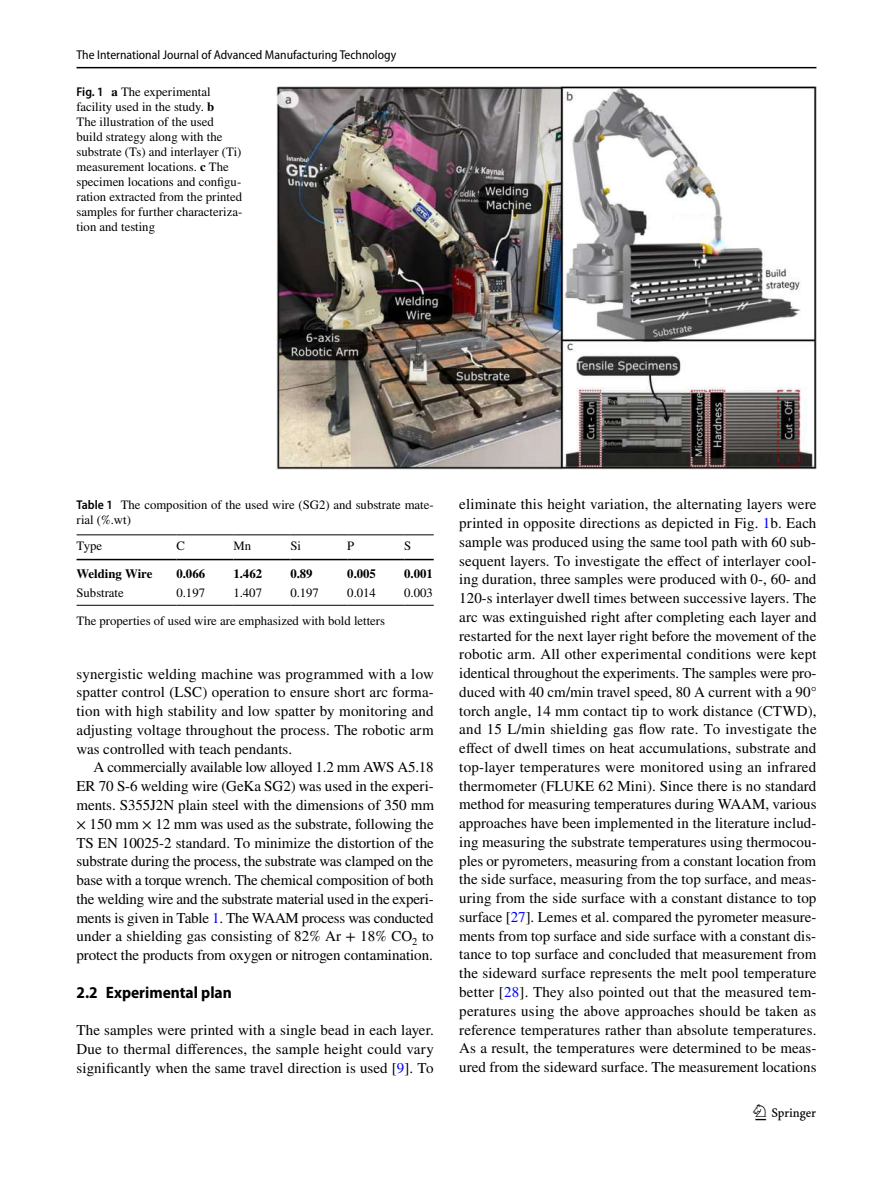
<style>
.page{position:relative;width:893px;height:1187px;background:#fff}
.page>*{position:absolute;margin:0;border:0;box-sizing:border-box;transform-origin:0 0}
.t1{font:22.5px "Springnew Regular 3";color:#000}
.t2{font:700 semi-condensed 16.5px "Myriad Pro";color:#000}
.t3{font:15px/18.8px "STIX";color:#000;text-align:justify}
.t4{font:12.75px/15px "STIX";color:#000}
.t5{font:semi-condensed 12.75px "Myriad Pro";color:#000}
.t6{font:700 12.75px "STIX";color:#000}
.s1{font-family:"Myriad Pro";font-weight:600;font-stretch:semi-condensed}
.s2{font-weight:700}
.s3{color:#00f}
</style>
<div class="page">
<hr style="left:77px;top:67px;width:739px;height:1px;background:#000">
<img style="left:276px;top:87px;width:540px;height:382px">
<hr style="left:77px;top:534px;width:99px;height:1px;background:#000">
<hr style="left:77px;top:558px;width:99px;height:2px;background:#000">
<hr style="left:176px;top:534px;width:57px;height:1px;background:#000">
<hr style="left:176px;top:558px;width:57px;height:2px;background:#000">
<hr style="left:233px;top:534px;width:57px;height:1px;background:#000">
<hr style="left:233px;top:558px;width:57px;height:2px;background:#000">
<hr style="left:290px;top:534px;width:57px;height:1px;background:#000">
<hr style="left:290px;top:558px;width:57px;height:2px;background:#000">
<hr style="left:347px;top:534px;width:57px;height:1px;background:#000">
<hr style="left:347px;top:558px;width:57px;height:2px;background:#000">
<hr style="left:404px;top:534px;width:30px;height:1px;background:#000">
<hr style="left:404px;top:558px;width:30px;height:2px;background:#000">
<hr style="left:77px;top:604px;width:99px;height:1px;background:#000">
<hr style="left:176px;top:604px;width:57px;height:1px;background:#000">
<hr style="left:233px;top:604px;width:57px;height:1px;background:#000">
<hr style="left:290px;top:604px;width:57px;height:1px;background:#000">
<hr style="left:347px;top:604px;width:57px;height:1px;background:#000">
<hr style="left:404px;top:604px;width:30px;height:1px;background:#000">
<p class="t5" style="left:77px;top:48px;width:321px">The International Journal of Advanced Manufacturing Technology</p>
<p class="t4" style="left:77px;top:85px;width:167px"><span class="s1">Fig. 1</span> <span class="s2">a</span> The experimental facility used in the study. <span class="s2">b<br></span>The illustration of the used build strategy along with the substrate (Ts) and interlayer (Ti) measurement locations. <span class="s2">c</span> The specimen locations and configu&shy;ration extracted from the printed samples for further characteriza&shy;tion and testing</p>
<p class="t4" style="left:77px;top:498px;width:359px"><span class="s1">Table 1</span> The composition of the used wire (SG2) and substrate mate&shy;rial (%.wt)</p>
<p class="t4" style="left:77px;top:539px;width:27px">Type</p>
<p class="t4" style="left:176px;top:539px;width:10px">C</p>
<p class="t4" style="left:233px;top:539px;width:19px">Mn</p>
<p class="t4" style="left:290px;top:539px;width:12px">Si</p>
<p class="t4" style="left:347px;top:539px;width:9px">P</p>
<p class="t4" style="left:404px;top:539px;width:9px">S</p>
<p class="t6" style="left:77px;top:566px;width:77px">Welding Wire</p>
<p class="t6" style="left:176px;top:566px;width:30px">0.066</p>
<p class="t6" style="left:233px;top:566px;width:30px">1.462</p>
<p class="t6" style="left:290px;top:566px;width:24px">0.89</p>
<p class="t6" style="left:347px;top:566px;width:30px">0.005</p>
<p class="t6" style="left:404px;top:566px;width:30px">0.001</p>
<p class="t4" style="left:77px;top:585px;width:49px">Substrate</p>
<p class="t4" style="left:176px;top:585px;width:30px">0.197</p>
<p class="t4" style="left:233px;top:585px;width:30px">1.407</p>
<p class="t4" style="left:290px;top:585px;width:30px">0.197</p>
<p class="t4" style="left:347px;top:585px;width:30px">0.014</p>
<p class="t4" style="left:404px;top:585px;width:30px">0.003</p>
<p class="t4" style="left:77px;top:613px;width:310px">The properties of used wire are emphasized with bold letters</p>
<p class="t3" style="left:77px;top:665px;width:359px">synergistic welding machine was programmed with a low spatter control (LSC) operation to ensure short arc forma&shy;tion with high stability and low spatter by monitoring and adjusting voltage throughout the process. The robotic arm was controlled with teach pendants.</p>
<p class="t3" style="left:77px;top:759px;width:359px;text-indent:17px">A commercially available low alloyed 1.2 mm AWS A5.18<br>ER 70 S-6 welding wire (GeKa SG2) was used in the experi&shy;ments. S355J2N plain steel with the dimensions of 350 mm × 150 mm × 12 mm was used as the substrate, following the TS EN 10025-2 standard. To minimize the distortion of the substrate during the process, the substrate was clamped on the base with a torque wrench. The chemical composition of both the welding wire and the substrate material used in the experi&shy;ments is given in Table <span class="s3">1</span>. The WAAM process was conducted under a shielding gas consisting of 82% Ar + 18% CO<sub>2</sub> to protect the products from oxygen or nitrogen contamination.</p>
<p class="t2" style="left:77px;top:982px;width:157px">2.2 Experimental plan</p>
<p class="t3" style="left:77px;top:1021px;width:359px">The samples were printed with a single bead in each layer.<br>Due to thermal differences, the sample height could vary significantly when the same travel direction is used [<span class="s3">9</span>]. To</p>
<p class="t3" style="left:459px;top:496px;width:359px">eliminate this height variation, the alternating layers were printed in opposite directions as depicted in Fig. <span class="s3">1</span>b. Each sample was produced using the same tool path with 60 sub&shy;sequent layers. To investigate the effect of interlayer cool&shy;ing duration, three samples were produced with 0-, 60- and 120-s interlayer dwell times between successive layers. The arc was extinguished right after completing each layer and restarted for the next layer right before the movement of the robotic arm. All other experimental conditions were kept identical throughout the experiments. The samples were pro&shy;duced with 40 cm/min travel speed, 80 A current with a 90° torch angle, 14 mm contact tip to work distance (CTWD), and 15 L/min shielding gas flow rate. To investigate the effect of dwell times on heat accumulations, substrate and top-layer temperatures were monitored using an infrared thermometer (FLUKE 62 Mini). Since there is no standard method for measuring temperatures during WAAM, various approaches have been implemented in the literature includ&shy;ing measuring the substrate temperatures using thermocou&shy;ples or pyrometers, measuring from a constant location from the side surface, measuring from the top surface, and meas&shy;uring from the side surface with a constant distance to top surface [<span class="s3">27</span>]. Lemes et al. compared the pyrometer measure&shy;ments from top surface and side surface with a constant dis&shy;tance to top surface and concluded that measurement from the sideward surface represents the melt pool temperature better [<span class="s3">28</span>]. They also pointed out that the measured tem&shy;peratures using the above approaches should be taken as reference temperatures rather than absolute temperatures.<br>As a result, the temperatures were determined to be meas&shy;ured from the sideward surface. The measurement locations</p>
<h1 class="t1" style="left:755px;top:1104px;width:62px">1 3</h1>
</div>
